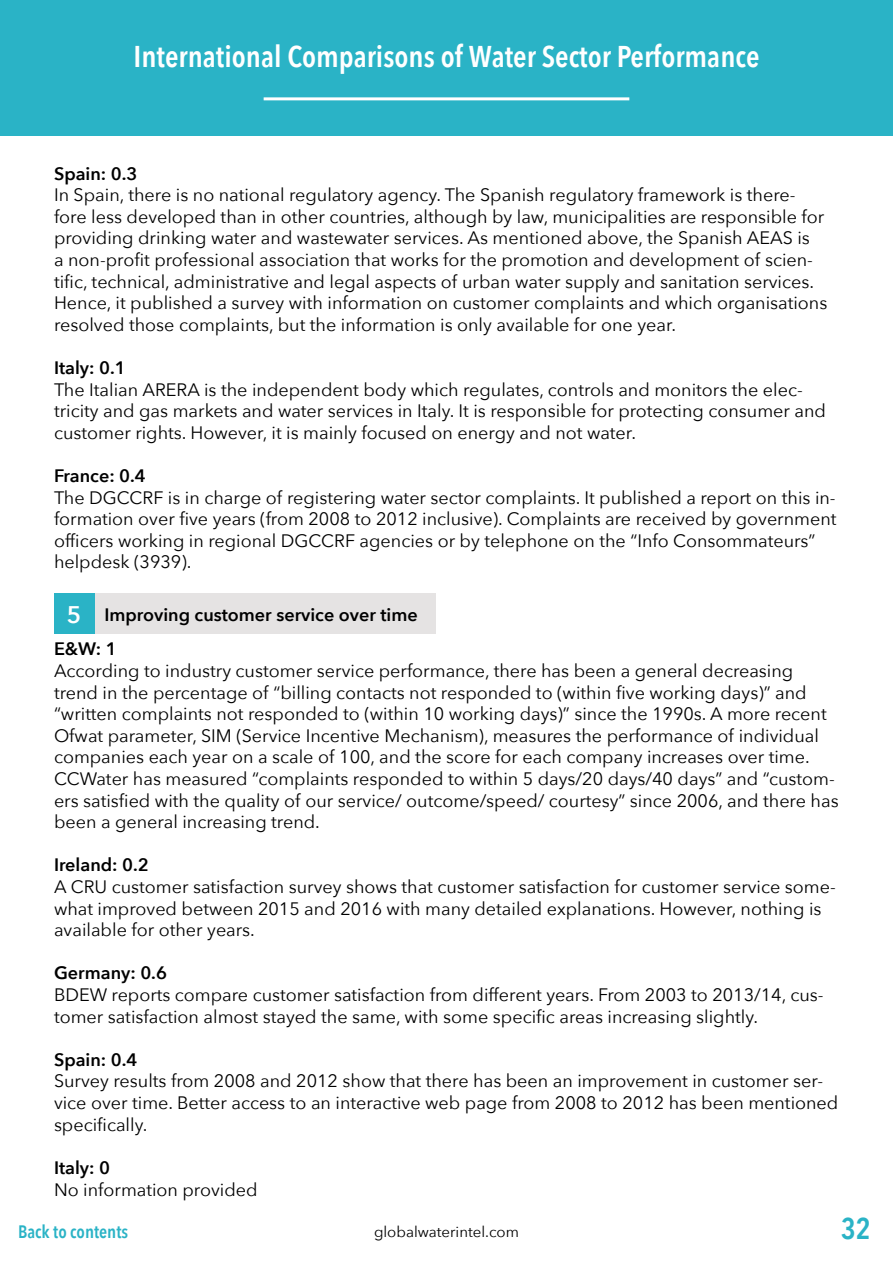
<style>
.page{position:relative;width:893px;height:1263px;background:#fff}
.page>*{position:absolute;margin:0;border:0;box-sizing:border-box;transform-origin:0 0}
.t1{font:600 30px "Avenir Next Condensed";color:#fff}
.t2{font:600 30px "Avenir Next Condensed";color:#2ab3c6}
.t3{font:18px/21.6px "Avenir Next";color:#000}
.t4{font:600 18px/34.8px "Avenir Next";color:#000}
.t5{font:600 18px "Avenir Next Condensed";color:#2ab3c6}
.t6{font:15px "Avenir Next";color:#000}
.s1{font-size:24px;color:#fff}
</style>
<div class="page">
<div style="left:0;top:0;width:893px;height:136px;background:#2ab3c6"></div>
<hr style="left:264px;top:97px;width:365px;height:3px;background:#fff">
<div style="left:94px;top:594px;width:342px;height:40px;background:#e5e3e3"></div>
<div style="left:54px;top:594px;width:40px;height:40px;background:#2ab3c6"></div>
<h1 class="t1" style="left:134px;top:38px;width:627px">International Comparisons of Water Sector Performance</h1>
<p class="t4" style="left:54px;top:156px;width:85px">Spain: 0.3</p>
<p class="t3" style="left:54px;top:184px;width:775px">In Spain, there is no national regulatory agency. The Spanish regulatory framework is there&shy;fore less developed than in other countries, although by law, municipalities are responsible for providing drinking water and wastewater services. As mentioned above, the Spanish AEAS is<br>a non-profit professional association that works for the promotion and development of scien&shy;tific, technical, administrative and legal aspects of urban water supply and sanitation services.<br>Hence, it published a survey with information on customer complaints and which organisations resolved those complaints, but the information is only available for one year.</p>
<p class="t4" style="left:54px;top:350px;width:73px">Italy: 0.1</p>
<p class="t3" style="left:54px;top:379px;width:774px">The Italian ARERA is the independent body which regulates, controls and monitors the elec&shy;tricity and gas markets and water services in Italy. It is responsible for protecting consumer and customer rights. However, it is mainly focused on energy and not water.</p>
<p class="t4" style="left:54px;top:458px;width:93px">France: 0.4</p>
<p class="t3" style="left:54px;top:487px;width:784px">The DGCCRF is in charge of registering water sector complaints. It published a report on this in&shy;formation over five years (from 2008 to 2012 inclusive). Complaints are received by government officers working in regional DGCCRF agencies or by telephone on the “Info Consommateurs” helpdesk (3939).</p>
<p class="t4" style="left:54px;top:597px;width:365px;text-indent:13px"><span class="s1">5</span> Improving customer service over time<br>E&amp;W: 1</p>
<p class="t3" style="left:54px;top:660px;width:786px">According to industry customer service performance, there has been a general decreasing trend in the percentage of “billing contacts not responded to (within five working days)” and “written complaints not responded to (within 10 working days)” since the 1990s. A more recent Ofwat parameter, SIM (Service Incentive Mechanism), measures the performance of individual companies each year on a scale of 100, and the score for each company increases over time.<br>CCWater has measured “complaints responded to within 5 days/20 days/40 days” and “custom&shy;ers satisfied with the quality of our service/ outcome/speed/ courtesy” since 2006, and there has been a general increasing trend.</p>
<p class="t4" style="left:54px;top:848px;width:96px">Ireland: 0.2</p>
<p class="t3" style="left:54px;top:876px;width:783px">A CRU customer satisfaction survey shows that customer satisfaction for customer service some&shy;what improved between 2015 and 2016 with many detailed explanations. However, nothing is available for other years.</p>
<p class="t4" style="left:54px;top:956px;width:114px">Germany: 0.6</p>
<p class="t3" style="left:54px;top:984px;width:771px">BDEW reports compare customer satisfaction from different years. From 2003 to 2013/14, cus&shy;tomer satisfaction almost stayed the same, with some specific areas increasing slightly.</p>
<p class="t4" style="left:54px;top:1042px;width:85px">Spain: 0.4</p>
<p class="t3" style="left:54px;top:1070px;width:786px">Survey results from 2008 and 2012 show that there has been an improvement in customer ser&shy;vice over time. Better access to an interactive web page from 2008 to 2012 has been mentioned specifically.</p>
<p class="t4" style="left:54px;top:1150px;width:58px">Italy: 0</p>
<p class="t3" style="left:54px;top:1178px;width:205px">No information provided</p>
<p class="t5" style="left:18px;top:1220px;width:112px">Back to contents</p>
<p class="t6" style="left:374px;top:1222px;width:146px">globalwaterintel.com</p>
<h1 class="t2" style="left:841px;top:1210px;width:31px">32</h1>
</div>
